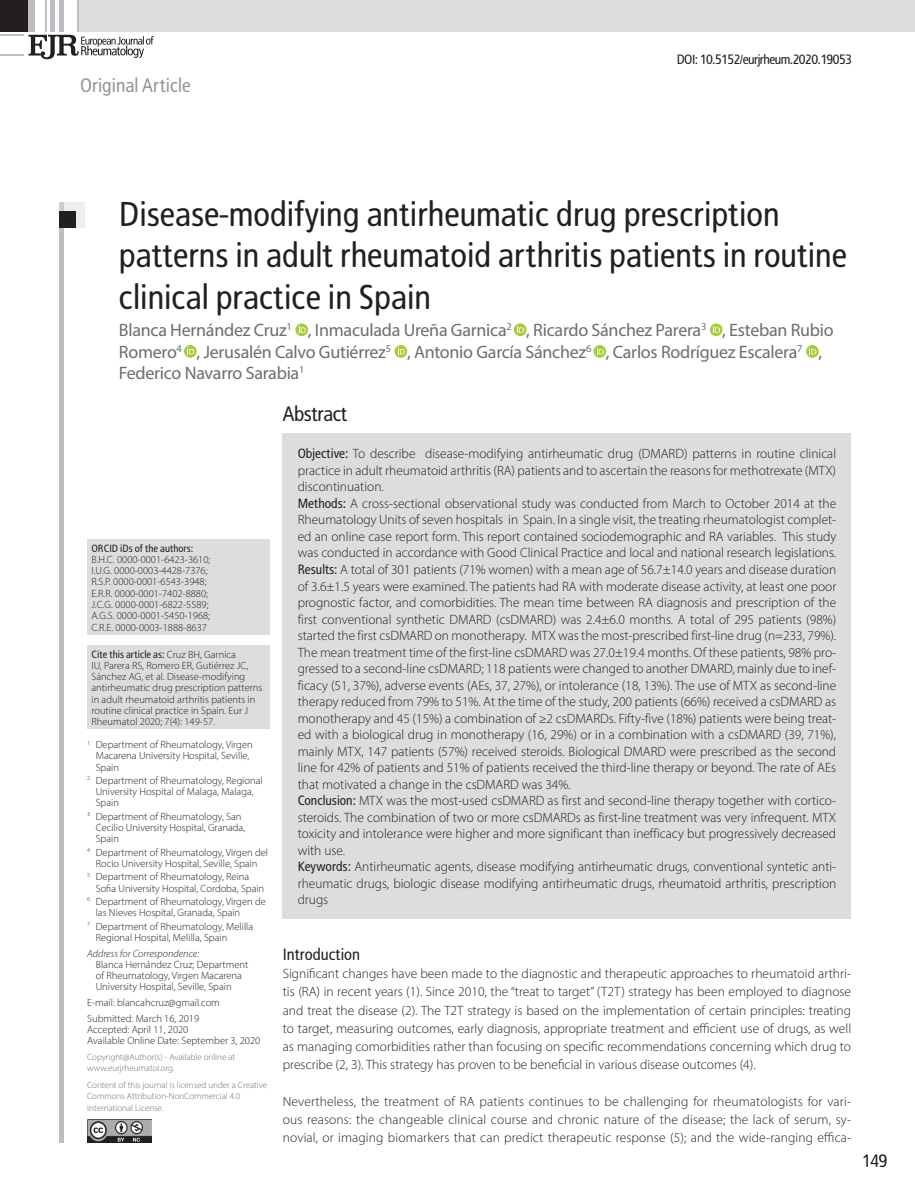
<style>
.page{position:relative;width:915px;height:1191px;background:#fff}
.page>*{position:absolute;margin:0;border:0;box-sizing:border-box;transform-origin:0 0}
.t1{font:34.5px/41.4px "Rotokas";color:#231f20}
.t2{font:21px "Rotokas";letter-spacing:-.02em;color:#231f20}
.t3{font:19.5px "Rotokas";color:#939598}
.t4{font:18px/21.6px "Myriad Pro";letter-spacing:-.015em;color:#6c6d70}
.t5{font:18px "Rotokas";color:#231f20}
.t6{font:16.5px "Rotokas";color:#231f20}
.t7{font:300 13.5px/16.5px "Myriad Pro";color:#231f20;text-align:justify}
.t8{font:13.5px "Rotokas";letter-spacing:-.04em;color:#231f20}
.t9{font:300 10.5px/11.2px "Myriad Pro";color:#231f20}
.t10{font:italic 300 10.5px "Myriad Pro";color:#231f20}
.t11{font:10.5px "Rotokas";color:#231f20}
.t12{font:300 9px/11.2px "Myriad Pro";color:#6c6d70}
.s1{font-family:"Rotokas";font-weight:400}
</style>
<div class="page">
<div style="left:78px;top:0;width:836px;height:31px;background:#dcdddf"></div>
<hr style="left:78px;top:0;width:1px;height:31px;background:#bdbec1">
<div style="left:0;top:0;width:31px;height:31px;background:#231f20"></div>
<div style="left:28px;top:0;width:7px;height:31px;background:#bdbec1"></div>
<hr style="left:45px;top:0;width:2px;height:31px;background:#bdbec1">
<div style="left:50px;top:0;width:5px;height:31px;background:#bdbec1"></div>
<div style="left:59px;top:0;width:5px;height:31px;background:#bdbec1"></div>
<svg style="left:0;top:35px;width:154px;height:24px"></svg>
<svg style="left:295px;top:323px;width:13px;height:13px"></svg>
<svg style="left:299px;top:326px;width:6px;height:7px"></svg>
<svg style="left:513px;top:323px;width:13px;height:13px"></svg>
<svg style="left:517px;top:326px;width:7px;height:7px"></svg>
<svg style="left:709px;top:323px;width:13px;height:13px"></svg>
<svg style="left:713px;top:326px;width:6px;height:7px"></svg>
<svg style="left:184px;top:345px;width:13px;height:13px"></svg>
<svg style="left:187px;top:347px;width:7px;height:7px"></svg>
<svg style="left:394px;top:345px;width:13px;height:13px"></svg>
<svg style="left:398px;top:347px;width:6px;height:7px"></svg>
<svg style="left:593px;top:345px;width:13px;height:13px"></svg>
<svg style="left:596px;top:347px;width:7px;height:7px"></svg>
<svg style="left:805px;top:345px;width:13px;height:13px"></svg>
<svg style="left:809px;top:347px;width:7px;height:7px"></svg>
<div style="left:59px;top:202px;width:5px;height:940px;background:#bdbec1"></div>
<svg style="left:59px;top:202px;width:26px;height:26px"></svg>
<div style="left:59px;top:211px;width:17px;height:17px;background:#231f20"></div>
<div style="left:283px;top:433px;width:567px;height:486px;background:#dcdddf"></div>
<div style="left:87px;top:645px;width:182px;height:84px;background:#dcdddf"></div>
<div style="left:87px;top:539px;width:182px;height:96px;background:#dcdddf"></div>
<img style="left:87px;top:1119px;width:65px;height:23px">
<p class="t3" style="left:80px;top:73px;width:112px">Original Article</p>
<p class="t8" style="left:676px;top:51px;width:177px">DOI: 10.5152/eurjrheum.2020.19053</p>
<p class="t1" style="left:119px;top:192px;width:729px">Disease-modifying antirheumatic drug prescription patterns in adult rheumatoid arthritis patients in routine clinical practice in Spain</p>
<p class="t4" style="left:119px;top:319px;width:716px">Blanca Hernández Cruz<sup>1</sup> , Inmaculada Ureña Garnica<sup>2</sup> , Ricardo Sánchez Parera<sup>3</sup> , Esteban Rubio<br>Romero<sup>4</sup> , Jerusalén Calvo Gutiérrez<sup>5</sup> , Antonio García Sánchez<sup>6</sup> , Carlos Rodríguez Escalera<sup>7</sup> ,<br>Federico Navarro Sarabia<sup>1</sup></p>
<p class="t11" style="left:91px;top:541px;width:103px">ORCID iDs of the authors:</p>
<p class="t9" style="left:91px;top:554px;width:120px">B.H.C. 0000-0001-6423-3610;<br>I.U.G. 0000-0003-4428-7376;<br>R.S.P. 0000-0001-6543-3948;<br>E.R.R. 0000-0001-7402-8880;<br>J.C.G. 0000-0001-6822-5589;<br>A.G.S. 0000-0001-5450-1968;<br>C.R.E. 0000-0003-1888-8637</p>
<p class="t9" style="left:91px;top:648px;width:172px"><span class="s1">Cite this article as:</span> Cruz BH, Garnica<br>IU, Parera RS, Romero ER, Gutiérrez JC, Sánchez AG, et al. Disease-modifying antirheumatic drug prescription patterns in adult rheumatoid arthritis patients in routine clinical practice in Spain. Eur J Rheumatol 2020; 7(4): 149-57.</p>
<p class="t9" style="left:96px;top:739px;width:158px;text-indent:-9px"><sup>1</sup> Department of Rheumatology, Virgen<br>Macarena University Hospital, Seville,<br>Spain</p>
<p class="t9" style="left:96px;top:774px;width:168px;text-indent:-9px"><sup>2</sup> Department of Rheumatology, Regional<br>University Hospital of Malaga, Malaga,<br>Spain</p>
<p class="t9" style="left:96px;top:810px;width:151px;text-indent:-9px"><sup>3</sup> Department of Rheumatology, San<br>Cecilio University Hospital, Granada,<br>Spain</p>
<p class="t9" style="left:87px;top:846px;width:182px;text-align:center"><sup>4</sup> Department of Rheumatology, Virgen del<br>Rocio University Hospital, Seville, Spain</p>
<p class="t9" style="left:96px;top:871px;width:170px;text-indent:-9px"><sup>5</sup> Department of Rheumatology, Reina<br>Sofia University Hospital, Cordoba, Spain</p>
<p class="t9" style="left:96px;top:895px;width:171px;text-indent:-9px"><sup>6</sup> Department of Rheumatology, Virgen de las Nieves Hospital, Granada, Spain</p>
<p class="t9" style="left:96px;top:920px;width:159px;text-indent:-9px"><sup>7</sup> Department of Rheumatology, Melilla<br>Regional Hospital, Melilla, Spain</p>
<p class="t10" style="left:87px;top:946px;width:114px">Address for Correspondence:</p>
<p class="t9" style="left:96px;top:958px;width:154px">Blanca Hernández Cruz; Department of Rheumatology, Virgen Macarena<br>University Hospital, Seville, Spain</p>
<p class="t9" style="left:87px;top:997px;width:134px">E-mail: blancahcruz@gmail.com</p>
<p class="t9" style="left:87px;top:1012px;width:113px">Submitted: March 16, 2019</p>
<p class="t9" style="left:87px;top:1024px;width:103px">Accepted: April 11, 2020</p>
<p class="t9" style="left:87px;top:1035px;width:174px">Available Online Date: September 3, 2020</p>
<p class="t12" style="left:87px;top:1051px;width:149px">Copyright@Author(s) - Available online at</p>
<p class="t12" style="left:87px;top:1062px;width:89px">www.eurjrheumatol.org.</p>
<p class="t12" style="left:87px;top:1079px;width:181px">Content of this journal is licensed under a Creative<br>Commons Attribution-NonCommercial 4.0<br>International License.</p>
<p class="t2" style="left:283px;top:401px;width:66px">Abstract</p>
<p class="t7" style="left:297px;top:445px;width:540px"><span class="s1">Objective:</span> To describe disease-modifying antirheumatic drug (DMARD) patterns in routine clinical practice in adult rheumatoid arthritis (RA) patients and to ascertain the reasons for methotrexate (MTX) discontinuation.</p>
<p class="t7" style="left:297px;top:495px;width:540px"><span class="s1">Methods:</span> A cross-sectional observational study was conducted from March to October 2014 at the Rheumatology Units of seven hospitals in Spain. In a single visit, the treating rheumatologist complet&shy;ed an online case report form. This report contained sociodemographic and RA variables. This study was conducted in accordance with Good Clinical Practice and local and national research legislations.</p>
<p class="t7" style="left:297px;top:561px;width:540px"><span class="s1">Results:</span> A total of 301 patients (71% women) with a mean age of 56.7±14.0 years and disease duration of 3.6±1.5 years were examined. The patients had RA with moderate disease activity, at least one poor prognostic factor, and comorbidities. The mean time between RA diagnosis and prescription of the first conventional synthetic DMARD (csDMARD) was 2.4±6.0 months. A total of 295 patients (98%) started the first csDMARD on monotherapy. MTX was the most-prescribed first-line drug (n=233, 79%).<br>The mean treatment time of the first-line csDMARD was 27.0±19.4 months. Of these patients, 98% pro&shy;gressed to a second-line csDMARD; 118 patients were changed to another DMARD, mainly due to inef&shy;ficacy (51, 37%), adverse events (AEs, 37, 27%), or intolerance (18, 13%). The use of MTX as second-line therapy reduced from 79% to 51%. At the time of the study, 200 patients (66%) received a csDMARD as monotherapy and 45 (15%) a combination of ≥2 csDMARDs. Fifty-five (18%) patients were being treat&shy;ed with a biological drug in monotherapy (16, 29%) or in a combination with a csDMARD (39, 71%), mainly MTX, 147 patients (57%) received steroids. Biological DMARD were prescribed as the second line for 42% of patients and 51% of patients received the third-line therapy or beyond. The rate of AEs that motivated a change in the csDMARD was 34%.</p>
<p class="t7" style="left:297px;top:792px;width:540px"><span class="s1">Conclusion:</span> MTX was the most-used csDMARD as first and second-line therapy together with cortico&shy;steroids. The combination of two or more csDMARDs as first-line treatment was very infrequent. MTX toxicity and intolerance were higher and more significant than inefficacy but progressively decreased with use.</p>
<p class="t7" style="left:297px;top:858px;width:540px"><span class="s1">Keywords:</span> Antirheumatic agents, disease modifying antirheumatic drugs, conventional syntetic anti&shy;rheumatic drugs, biologic disease modifying antirheumatic drugs, rheumatoid arthritis, prescription drugs</p>
<p class="t6" style="left:283px;top:944px;width:79px">Introduction</p>
<p class="t7" style="left:283px;top:964px;width:569px;line-height:18.3px">Significant changes have been made to the diagnostic and therapeutic approaches to rheumatoid arthri&shy;tis (RA) in recent years (1). Since 2010, the “treat to target” (T2T) strategy has been employed to diagnose and treat the disease (2). The T2T strategy is based on the implementation of certain principles: treating to target, measuring outcomes, early diagnosis, appropriate treatment and efficient use of drugs, as well as managing comorbidities rather than focusing on specific recommendations concerning which drug to prescribe (2, 3). This strategy has proven to be beneficial in various disease outcomes (4).</p>
<p class="t7" style="left:283px;top:1092px;width:569px;line-height:18.3px">Nevertheless, the treatment of RA patients continues to be challenging for rheumatologists for vari&shy;ous reasons: the changeable clinical course and chronic nature of the disease; the lack of serum, sy&shy;novial, or imaging biomarkers that can predict therapeutic response (5); and the wide-ranging effica-</p>
<p class="t5" style="left:861px;top:1150px;width:27px">149</p>
</div>
